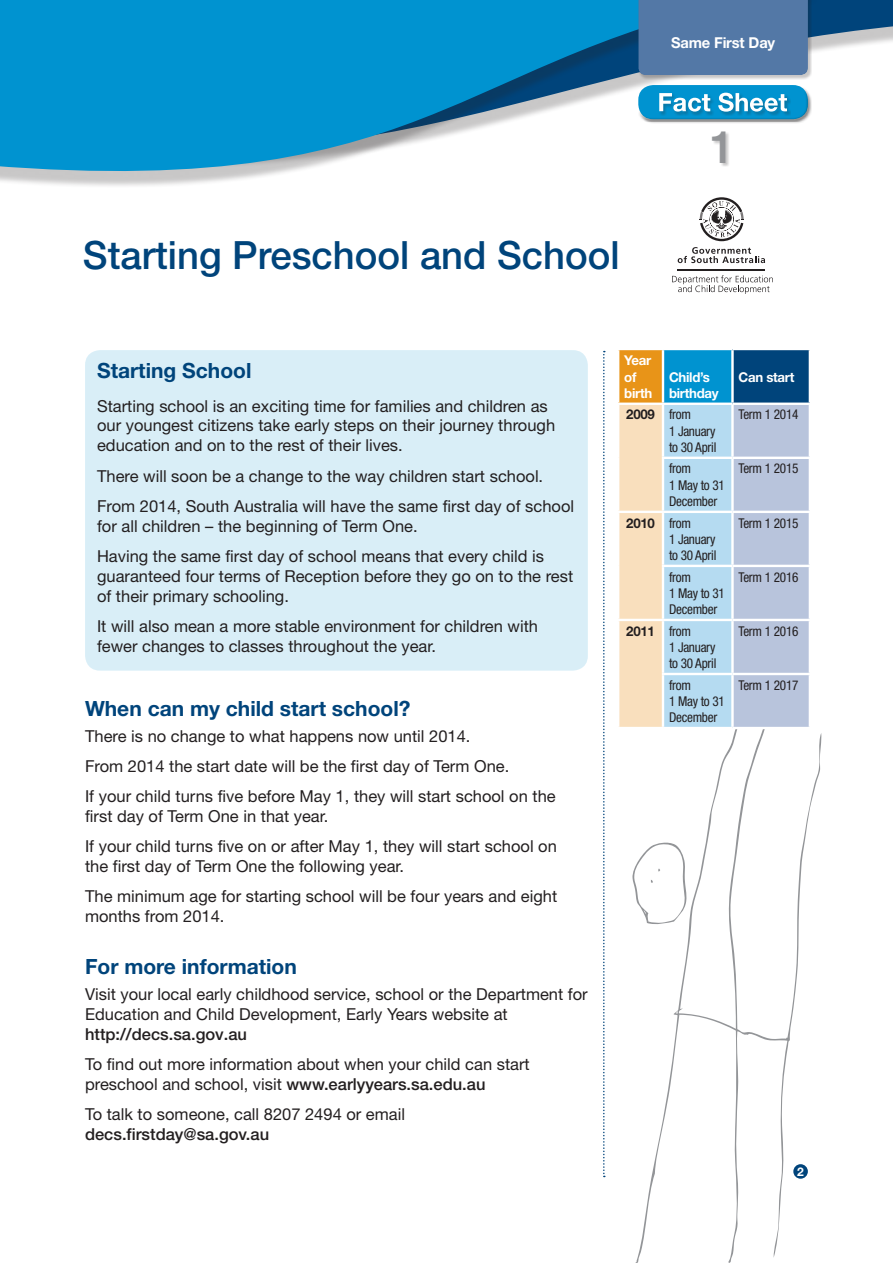
<style>
.page{position:relative;width:893px;height:1263px;background:#fff}
.page>*{position:absolute;margin:0;border:0;box-sizing:border-box;transform-origin:0 0}
.Para_7pt_above{font:500 45px "Helvetica Neue LT Std";color:#939598}
.t1{font:500 39px "Helvetica Neue LT Std";color:#00447b}
.B_Heaing_18pt_space{font:700 21px "Helvetica Neue LT Std";color:#00447b}
.Indented_B_Heading_n{font:700 21px "Helvetica Neue LT Std";color:#00447b}
.Para_7pt_above-2{font:16.5px/19.8px "Helvetica Neue LT Std";color:#231f20}
.Indented_para_7pt_ab{font:16.5px/19.8px "Helvetica Neue LT Std";color:#231f20}
.t2{font:700 15px "Helvetica Neue LT Std";letter-spacing:-.01em;color:#fff}
.Para_7pt_above-3{font:condensed 13.5px/16.2px "Helvetica Neue LT Std";letter-spacing:-.02em;color:#231f20}
.Para_7pt_above-4{font:700 13.5px/16.2px "Helvetica Neue LT Std";letter-spacing:-.02em;color:#fff}
.Para_7pt_above-5{font:700 13.5px "Helvetica Neue LT Std";letter-spacing:-.02em;color:#231f20}
.t3{font:700 12px "Helvetica Neue LT Std";color:#fff}
.s1{font-weight:500}
</style>
<div class="page">
<svg style="left:820px;top:0;width:73px;height:51px;background:#5780a1"></svg>
<svg style="left:603px;top:351px;width:2px;height:826px"></svg>
<svg style="left:0;top:0;width:816px;height:186px;fill:#0093d0"></svg>
<div style="left:638px;top:0;width:174px;height:79px;background:#231f20;opacity:.25"></div>
<div style="left:638px;top:0;width:170px;height:75px;background:#5378a6"></div>
<hr style="left:678px;top:269px;width:87px;height:2px;background:#231f20">
<svg style="left:678px;top:247px;width:87px;height:16px"></svg>
<svg style="left:672px;top:275px;width:101px;height:19px"></svg>
<svg style="left:700px;top:197px;width:44px;height:44px"></svg>
<svg style="left:635px;top:729px;width:187px;height:534px"></svg>
<svg style="left:632px;top:841px;width:55px;height:85px"></svg>
<div style="left:85px;top:350px;width:503px;height:321px;background:#d9eef7;border-radius:15px"></div>
<div style="left:793px;top:1164px;width:15px;height:15px;background:#00447b;border-radius:50%"></div>
<div style="left:713px;top:132px;width:16px;height:35px;background:#231f20;opacity:.25"></div>
<div style="left:618px;top:349px;width:45px;height:55px;background:#e89418"></div>
<div style="left:663px;top:349px;width:69px;height:55px;background:#0093d0"></div>
<div style="left:732px;top:349px;width:78px;height:55px;background:#00447b"></div>
<svg style="left:619px;top:405px;width:190px;height:322px;background:#c6d3dc"></svg>
<hr style="left:617px;top:348px;width:46px;height:2px;background:#fff">
<hr style="left:617px;top:350px;width:2px;height:53px;background:#fff">
<hr style="left:663px;top:348px;width:69px;height:2px;background:#fff">
<hr style="left:662px;top:350px;width:2px;height:53px;background:#fff">
<hr style="left:732px;top:348px;width:79px;height:2px;background:#fff">
<hr style="left:731px;top:350px;width:3px;height:53px;background:#fff">
<hr style="left:809px;top:350px;width:2px;height:53px;background:#fff">
<hr style="left:617px;top:403px;width:46px;height:2px;background:#fff">
<hr style="left:663px;top:403px;width:69px;height:2px;background:#fff">
<hr style="left:662px;top:405px;width:2px;height:52px;background:#fff">
<hr style="left:732px;top:403px;width:79px;height:2px;background:#fff">
<hr style="left:731px;top:405px;width:3px;height:52px;background:#fff">
<hr style="left:662px;top:457px;width:70px;height:2px;background:#fff">
<hr style="left:662px;top:459px;width:2px;height:52px;background:#fff">
<hr style="left:732px;top:457px;width:79px;height:2px;background:#fff">
<hr style="left:731px;top:459px;width:3px;height:52px;background:#fff">
<hr style="left:617px;top:511px;width:46px;height:2px;background:#fff">
<hr style="left:663px;top:511px;width:69px;height:2px;background:#fff">
<hr style="left:662px;top:513px;width:2px;height:52px;background:#fff">
<hr style="left:732px;top:511px;width:79px;height:2px;background:#fff">
<hr style="left:731px;top:513px;width:3px;height:52px;background:#fff">
<hr style="left:662px;top:565px;width:70px;height:2px;background:#fff">
<hr style="left:662px;top:567px;width:2px;height:52px;background:#fff">
<hr style="left:732px;top:565px;width:79px;height:2px;background:#fff">
<hr style="left:731px;top:567px;width:3px;height:52px;background:#fff">
<hr style="left:617px;top:619px;width:46px;height:2px;background:#fff">
<hr style="left:663px;top:619px;width:69px;height:2px;background:#fff">
<hr style="left:662px;top:621px;width:2px;height:52px;background:#fff">
<hr style="left:732px;top:619px;width:79px;height:2px;background:#fff">
<hr style="left:731px;top:621px;width:3px;height:52px;background:#fff">
<hr style="left:662px;top:673px;width:70px;height:2px;background:#fff">
<hr style="left:662px;top:675px;width:2px;height:52px;background:#fff">
<hr style="left:732px;top:673px;width:79px;height:2px;background:#fff">
<hr style="left:731px;top:675px;width:3px;height:52px;background:#fff">
<p class="t2" style="left:671px;top:33px;width:106px">Same First Day</p>
<p class="t1" style="left:83px;top:232px;width:538px">Starting Preschool and School</p>
<p class="Para_7pt_above" style="left:710px;top:120px;width:27px">1</p>
<p class="Indented_B_Heading_n" style="left:97px;top:358px;width:156px">Starting School</p>
<p class="Indented_para_7pt_ab" style="left:97px;top:396px;width:460px">Starting school is an exciting time for families and children as our youngest citizens take early steps on their journey through education and on to the rest of their lives.</p>
<p class="Indented_para_7pt_ab" style="left:97px;top:465px;width:448px">There will soon be a change to the way children start school.</p>
<p class="Indented_para_7pt_ab" style="left:97px;top:496px;width:479px">From 2014, South Australia will have the same first day of school for all children – the beginning of Term One.</p>
<p class="Indented_para_7pt_ab" style="left:97px;top:546px;width:478px">Having the same first day of school means that every child is guaranteed four terms of Reception before they go on to the rest of their primary schooling.</p>
<p class="Indented_para_7pt_ab" style="left:97px;top:616px;width:442px">It will also mean a more stable environment for children with fewer changes to classes throughout the year.</p>
<p class="B_Heaing_18pt_space" style="left:85px;top:695px;width:327px">When can my child start school?</p>
<p class="Para_7pt_above-2" style="left:85px;top:726px;width:387px">There is no change to what happens now until 2014.</p>
<p class="Para_7pt_above-2" style="left:85px;top:756px;width:426px">From 2014 the start date will be the first day of Term One.</p>
<p class="Para_7pt_above-2" style="left:85px;top:786px;width:472px">If your child turns five before May 1, they will start school on the first day of Term One in that year.</p>
<p class="Para_7pt_above-2" style="left:85px;top:836px;width:473px">If your child turns five on or after May 1, they will start school on the first day of Term One the following year.</p>
<p class="Para_7pt_above-2" style="left:85px;top:886px;width:474px">The minimum age for starting school will be four years and eight months from 2014.</p>
<p class="B_Heaing_18pt_space" style="left:85px;top:954px;width:213px">For more information</p>
<p class="Para_7pt_above-2" style="left:85px;top:984px;width:504px">Visit your local early childhood service, school or the Department for<br>Education and Child Development, Early Years website at <span class="s1">http://decs.sa.gov.au</span></p>
<p class="Para_7pt_above-2" style="left:85px;top:1054px;width:446px">To find out more information about when your child can start preschool and school, visit <span class="s1">www.earlyyears.sa.edu.au</span></p>
<p class="Para_7pt_above-2" style="left:85px;top:1104px;width:322px">To talk to someone, call 8207 2494 or email <span class="s1">decs.firstday@sa.gov.au</span></p>
<p class="Para_7pt_above-4" style="left:624px;top:352px;width:30px">Year of birth</p>
<p class="Para_7pt_above-4" style="left:669px;top:368px;width:51px">Child’s birthday</p>
<p class="Para_7pt_above-4" style="left:738px;top:368px;width:57px">Can start</p>
<p class="Para_7pt_above-5" style="left:626px;top:406px;width:30px">2009</p>
<p class="Para_7pt_above-3" style="left:669px;top:406px;width:49px">from<br>1 January to 30 April</p>
<p class="Para_7pt_above-3" style="left:738px;top:406px;width:61px">Term 1 2014</p>
<p class="Para_7pt_above-3" style="left:669px;top:460px;width:57px">from<br>1 May to 31<br>December</p>
<p class="Para_7pt_above-3" style="left:738px;top:460px;width:61px">Term 1 2015</p>
<p class="Para_7pt_above-5" style="left:626px;top:514px;width:30px">2010</p>
<p class="Para_7pt_above-3" style="left:669px;top:514px;width:49px">from<br>1 January to 30 April</p>
<p class="Para_7pt_above-3" style="left:738px;top:514px;width:61px">Term 1 2015</p>
<p class="Para_7pt_above-3" style="left:669px;top:569px;width:57px">from<br>1 May to 31<br>December</p>
<p class="Para_7pt_above-3" style="left:738px;top:569px;width:61px">Term 1 2016</p>
<p class="Para_7pt_above-5" style="left:626px;top:622px;width:30px">2011</p>
<p class="Para_7pt_above-3" style="left:669px;top:623px;width:49px">from<br>1 January to 30 April</p>
<p class="Para_7pt_above-3" style="left:738px;top:623px;width:61px">Term 1 2016</p>
<p class="Para_7pt_above-3" style="left:669px;top:677px;width:57px">from<br>1 May to 31<br>December</p>
<p class="Para_7pt_above-3" style="left:738px;top:677px;width:61px">Term 1 2017</p>
<p class="t3" style="left:797px;top:1164px;width:8px">2</p>
</div>
